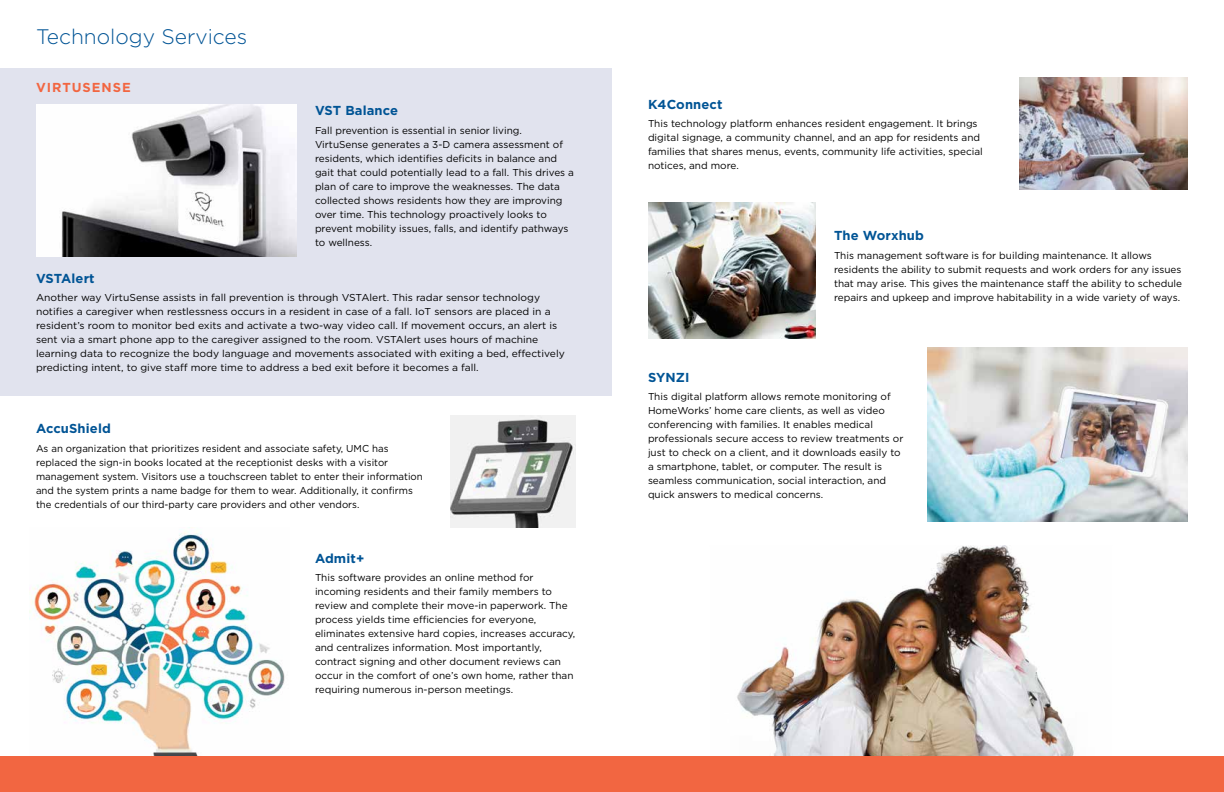
<style>
.page{position:relative;width:1224px;height:792px;background:#fff}
.page>*{position:absolute;margin:0;border:0;box-sizing:border-box;transform-origin:0 0}
.t1{font:300 21px "Gotham";color:#005495}
.t2{font:700 13px "Gotham";letter-spacing:.01em;color:#005495}
.t3{font:700 13px "Gotham";letter-spacing:.075em;color:#f26641}
.t4{font:10px/14px "Gotham";color:#000}
</style>
<div class="page">
<img style="left:29px;top:531px;width:256px;height:225px">
<div style="left:0;top:68px;width:612px;height:328px;background:#e1e3ee"></div>
<img style="left:450px;top:415px;width:126px;height:113px">
<img style="left:36px;top:105px;width:261px;height:151px">
<img style="left:737px;top:545px;width:337px;height:211px">
<div style="left:0;top:756px;width:1224px;height:36px;background:#f26641"></div>
<img style="left:648px;top:202px;width:168px;height:136px">
<img style="left:1020px;top:78px;width:168px;height:112px">
<img style="left:927px;top:348px;width:261px;height:174px">
<h1 class="t1" style="left:36px;top:24px;width:213px">Technology Services</h1>
<h2 class="t3" style="left:36px;top:79px;width:96px">VIRTUSENSE</h2>
<h2 class="t2" style="left:315px;top:102px;width:85px">VST Balance</h2>
<p class="t4" style="left:315px;top:123px;width:261px">Fall prevention is essential in senior living.<br>VirtuSense generates a 3-D camera assessment of residents, which identifies deficits in balance and gait that could potentially lead to a fall. This drives a plan of care to improve the weaknesses. The data collected shows residents how they are improving over time. This technology proactively looks to prevent mobility issues, falls, and identify pathways to wellness.</p>
<h2 class="t2" style="left:36px;top:270px;width:60px">VSTAlert</h2>
<p class="t4" style="left:36px;top:291px;width:530px">Another way VirtuSense assists in fall prevention is through VSTAlert. This radar sensor technology notifies a caregiver when restlessness occurs in a resident in case of a fall. IoT sensors are placed in a resident’s room to monitor bed exits and activate a two-way video call. If movement occurs, an alert is sent via a smart phone app to the caregiver assigned to the room. VSTAlert uses hours of machine learning data to recognize the body language and movements associated with exiting a bed, effectively predicting intent, to give staff more time to address a bed exit before it becomes a fall.</p>
<h2 class="t2" style="left:36px;top:420px;width:76px">AccuShield</h2>
<p class="t4" style="left:36px;top:441px;width:388px">As an organization that prioritizes resident and associate safety, UMC has replaced the sign-in books located at the receptionist desks with a visitor management system. Visitors use a touchscreen tablet to enter their information and the system prints a name badge for them to wear. Additionally, it confirms the credentials of our third-party care providers and other vendors.</p>
<h2 class="t2" style="left:315px;top:549px;width:51px">Admit+</h2>
<p class="t4" style="left:315px;top:570px;width:262px">This software provides an online method for incoming residents and their family members to review and complete their move-in paperwork. The process yields time efficiencies for everyone, eliminates extensive hard copies, increases accuracy, and centralizes information. Most importantly, contract signing and other document reviews can occur in the comfort of one’s own home, rather than requiring numerous in-person meetings.</p>
<h2 class="t2" style="left:648px;top:95px;width:76px">K4Connect</h2>
<p class="t4" style="left:648px;top:116px;width:336px">This technology platform enhances resident engagement. It brings digital signage, a community channel, and an app for residents and families that shares menus, events, community life activities, special notices, and more.</p>
<h2 class="t2" style="left:834px;top:227px;width:91px">The Worxhub</h2>
<p class="t4" style="left:834px;top:248px;width:350px">This management software is for building maintenance. It allows residents the ability to submit requests and work orders for any issues that may arise. This gives the maintenance staff the ability to schedule repairs and upkeep and improve habitability in a wide variety of ways.</p>
<h2 class="t2" style="left:648px;top:369px;width:43px">SYNZI</h2>
<p class="t4" style="left:648px;top:390px;width:257px">This digital platform allows remote monitoring of HomeWorks’ home care clients, as well as video conferencing with families. It enables medical professionals secure access to review treatments or just to check on a client, and it downloads easily to a smartphone, tablet, or computer. The result is seamless communication, social interaction, and quick answers to medical concerns.</p>
</div>
